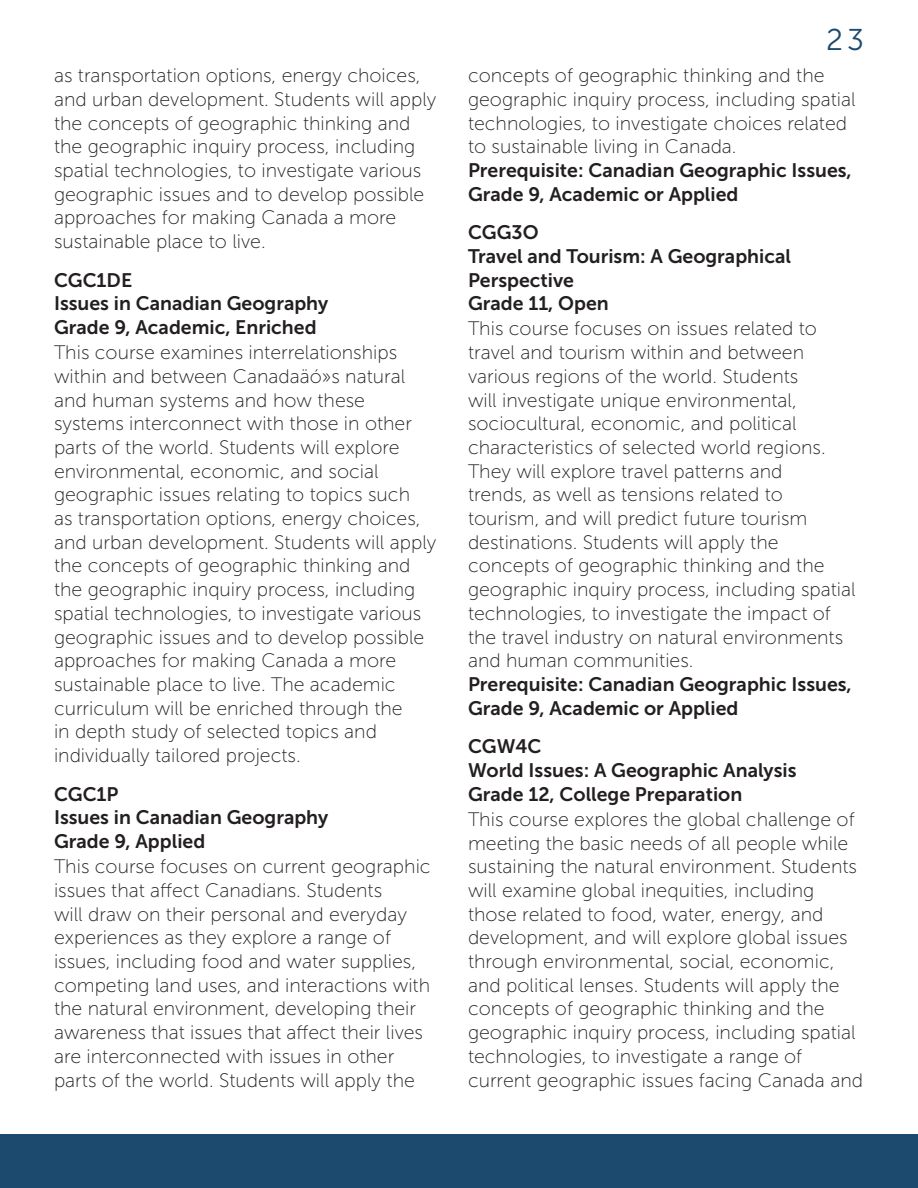
<style>
.page{position:relative;width:918px;height:1188px;background:#fff}
.page>*{position:absolute;margin:0;border:0;box-sizing:border-box;transform-origin:0 0}
.t1{font:30px "Museo Sans 300";color:#1b4a6e}
.Course-description{font:19.5px/23.7px "Museo Sans 100";color:#231f20}
.Course-Info{font:19.5px/23.7px "Museo Sans 700";color:#231f20}
.s1{font-family:"Museo Sans 700"}
</style>
<div class="page">
<div style="left:0;top:1134px;width:918px;height:54px;background:#1b4a6e"></div>
<p class="Course-description" style="left:54px;top:64px;width:384px">as transportation options, energy choices, and urban development. Students will apply the concepts of geographic thinking and the geographic inquiry process, including spatial technologies, to investigate various geographic issues and to develop possible approaches for making Canada a more sustainable place to live.</p>
<p class="Course-Info" style="left:54px;top:268px;width:276px">CGC1DE<br>Issues in Canadian Geography<br>Grade 9, Academic, Enriched</p>
<p class="Course-description" style="left:54px;top:341px;width:384px">This course examines interrelationships within and between Canadaäó»s natural and human systems and how these systems interconnect with those in other parts of the world. Students will explore environmental, economic, and social geographic issues relating to topics such<br>as transportation options, energy choices, and urban development. Students will apply the concepts of geographic thinking and the geographic inquiry process, including spatial technologies, to investigate various geographic issues and to develop possible approaches for making Canada a more sustainable place to live. The academic curriculum will be enriched through the<br>in depth study of selected topics and individually tailored projects.</p>
<p class="Course-Info" style="left:54px;top:782px;width:276px">CGC1P<br>Issues in Canadian Geography<br>Grade 9, Applied</p>
<p class="Course-description" style="left:54px;top:855px;width:378px">This course focuses on current geographic issues that affect Canadians. Students<br>will draw on their personal and everyday experiences as they explore a range of issues, including food and water supplies, competing land uses, and interactions with the natural environment, developing their awareness that issues that affect their lives are interconnected with issues in other parts of the world. Students will apply the</p>
<h1 class="t1" style="left:826px;top:24px;width:39px">23</h1>
<p class="Course-description" style="left:468px;top:64px;width:389px">concepts of geographic thinking and the geographic inquiry process, including spatial technologies, to investigate choices related to sustainable living in Canada.<br><span class="s1">Prerequisite: Canadian Geographic Issues, Grade 9, Academic or Applied</span></p>
<p class="Course-Info" style="left:468px;top:221px;width:325px">CGG3O<br>Travel and Tourism: A Geographical<br>Perspective<br>Grade 11, Open</p>
<p class="Course-description" style="left:468px;top:317px;width:389px">This course focuses on issues related to travel and tourism within and between various regions of the world. Students<br>will investigate unique environmental, sociocultural, economic, and political characteristics of selected world regions.<br>They will explore travel patterns and<br>trends, as well as tensions related to tourism, and will predict future tourism destinations. Students will apply the concepts of geographic thinking and the geographic inquiry process, including spatial technologies, to investigate the impact of the travel industry on natural environments and human communities.<br><span class="s1">Prerequisite: Canadian Geographic Issues, Grade 9, Academic or Applied</span></p>
<p class="Course-Info" style="left:468px;top:735px;width:330px">CGW4C<br>World Issues: A Geographic Analysis<br>Grade 12, College Preparation</p>
<p class="Course-description" style="left:468px;top:808px;width:397px">This course explores the global challenge of meeting the basic needs of all people while sustaining the natural environment. Students will examine global inequities, including those related to food, water, energy, and development, and will explore global issues through environmental, social, economic, and political lenses. Students will apply the concepts of geographic thinking and the geographic inquiry process, including spatial technologies, to investigate a range of current geographic issues facing Canada and</p>
</div>
